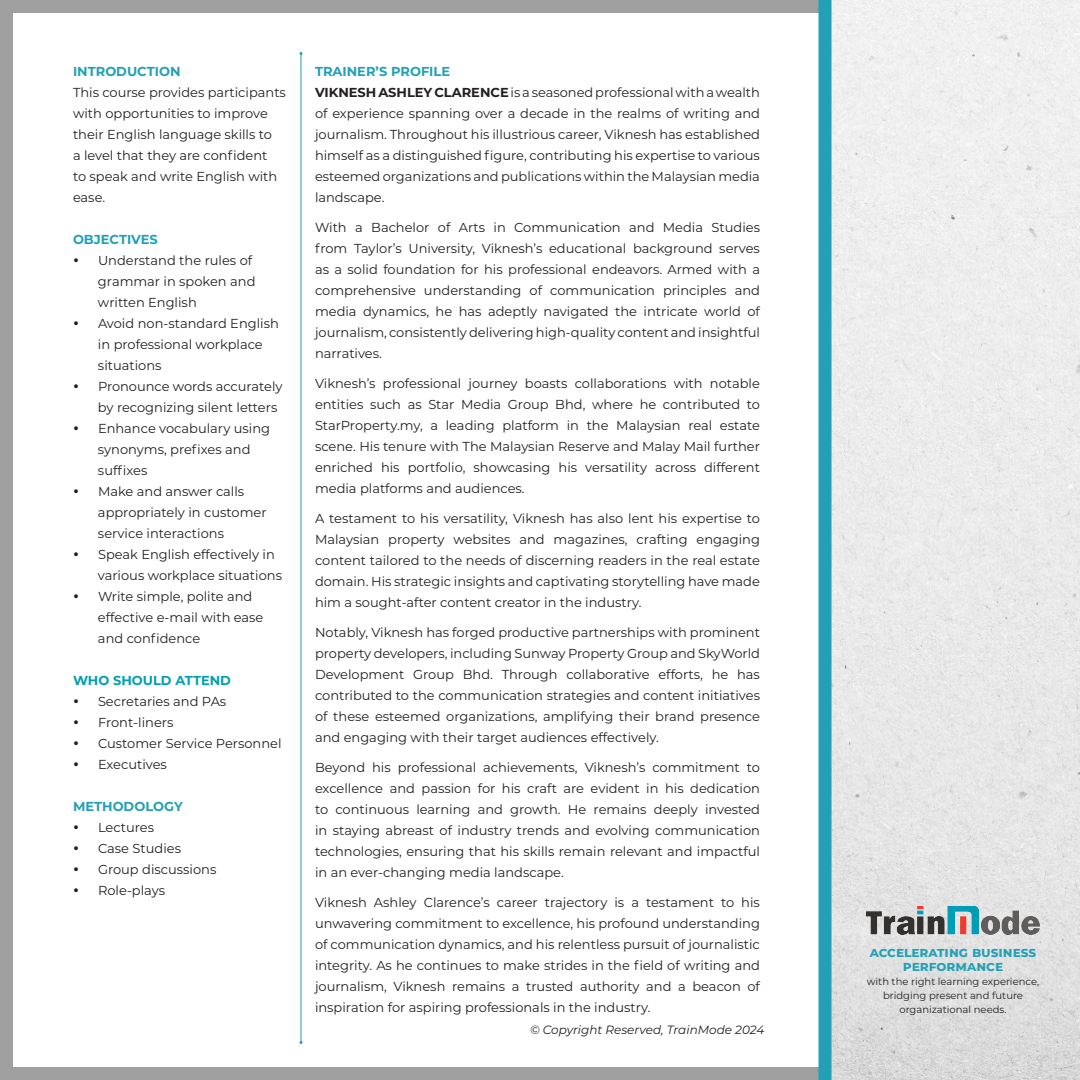
<style>
.page{position:relative;width:1080px;height:1080px;background:#fff}
.page>*{position:absolute;margin:0;border:0;box-sizing:border-box;transform-origin:0 0}
.t1{font:700 14px/14px "Montserrat";color:#21a0b6;text-align:center}
.t2{font:13px/21px "Montserrat";color:#231f20}
.t3{font:700 13px "Montserrat";color:#21a0b6}
.t4{font:700 13px "Montserrat";color:#00a0b0}
.t5{font:italic 12px "Montserrat";color:#231f20}
.t6{font:10px/14px "Montserrat";color:#231f20;text-align:center}
.s1{font-weight:700}
</style>
<div class="page">
<div style="left:0;top:1067px;width:823px;height:13px;background:#9f9f9f"></div>
<div style="left:0;top:0;width:824px;height:14px;background:#9f9f9f"></div>
<img style="left:832px;top:0;width:248px;height:1080px">
<img style="left:867px;top:906px;width:172px;height:29px">
<div style="left:818px;top:0;width:14px;height:1080px;background:#21a0b6"></div>
<div style="left:0;top:0;width:13px;height:1080px;background:#9f9f9f"></div>
<hr style="left:301px;top:54px;width:1px;height:988px;background:#21a0b6">
<p class="t3" style="left:73px;top:62px;width:109px">INTRODUCTION</p>
<p class="t2" style="left:73px;top:81px;width:215px">This course provides participants with opportunities to improve their English language skills to<br>a level that they are confident<br>to speak and write English with ease.</p>
<p class="t3" style="left:73px;top:230px;width:86px">OBJECTIVES</p>
<p class="t2" style="left:98px;top:249px;width:159px;text-indent:-25px">• Understand the rules of grammar in spoken and written English</p>
<p class="t2" style="left:98px;top:312px;width:182px;text-indent:-25px">• Avoid non-standard English in professional workplace situations</p>
<p class="t2" style="left:98px;top:375px;width:186px;text-indent:-25px">• Pronounce words accurately by recognizing silent letters</p>
<p class="t2" style="left:98px;top:417px;width:174px;text-indent:-25px">• Enhance vocabulary using synonyms, prefixes and suffixes</p>
<p class="t2" style="left:98px;top:480px;width:170px;text-indent:-25px">• Make and answer calls appropriately in customer service interactions</p>
<p class="t2" style="left:98px;top:543px;width:186px;text-indent:-25px">• Speak English effectively in various workplace situations</p>
<p class="t2" style="left:98px;top:585px;width:167px;text-indent:-25px">• Write simple, polite and effective e-mail with ease and confidence</p>
<p class="t4" style="left:73px;top:671px;width:160px">WHO SHOULD ATTEND</p>
<p class="t2" style="left:73px;top:690px;width:155px">• Secretaries and PAs</p>
<p class="t2" style="left:73px;top:711px;width:102px">• Front-liners</p>
<p class="t2" style="left:73px;top:732px;width:210px">• Customer Service Personnel</p>
<p class="t2" style="left:73px;top:753px;width:95px">• Executives</p>
<p class="t3" style="left:73px;top:797px;width:111px">METHODOLOGY</p>
<p class="t2" style="left:73px;top:816px;width:83px">• Lectures</p>
<p class="t2" style="left:73px;top:837px;width:110px">• Case Studies</p>
<p class="t2" style="left:73px;top:858px;width:145px">• Group discussions</p>
<p class="t2" style="left:73px;top:879px;width:94px">• Role-plays</p>
<p class="t3" style="left:315px;top:62px;width:137px">TRAINER’S PROFILE</p>
<p class="t2" style="left:315px;top:81px;width:447px;text-align:justify"><span class="s1">VIKNESH ASHLEY CLARENCE</span> is a seasoned professional with a wealth of experience spanning over a decade in the realms of writing and journalism. Throughout his illustrious career, Viknesh has established himself as a distinguished figure, contributing his expertise to various esteemed organizations and publications within the Malaysian media landscape.</p>
<p class="t2" style="left:315px;top:216px;width:447px;text-align:justify">With a Bachelor of Arts in Communication and Media Studies from Taylor’s University, Viknesh’s educational background serves as a solid foundation for his professional endeavors. Armed with a comprehensive understanding of communication principles and media dynamics, he has adeptly navigated the intricate world of journalism, consistently delivering high-quality content and insightful narratives.</p>
<p class="t2" style="left:315px;top:372px;width:447px;text-align:justify">Viknesh’s professional journey boasts collaborations with notable entities such as Star Media Group Bhd, where he contributed to StarProperty.my, a leading platform in the Malaysian real estate scene. His tenure with The Malaysian Reserve and Malay Mail further enriched his portfolio, showcasing his versatility across different media platforms and audiences.</p>
<p class="t2" style="left:315px;top:507px;width:447px;text-align:justify">A testament to his versatility, Viknesh has also lent his expertise to Malaysian property websites and magazines, crafting engaging content tailored to the needs of discerning readers in the real estate domain. His strategic insights and captivating storytelling have made him a sought-after content creator in the industry.</p>
<p class="t2" style="left:315px;top:621px;width:447px;text-align:justify">Notably, Viknesh has forged productive partnerships with prominent property developers, including Sunway Property Group and SkyWorld Development Group Bhd. Through collaborative efforts, he has contributed to the communication strategies and content initiatives of these esteemed organizations, amplifying their brand presence and engaging with their target audiences effectively.</p>
<p class="t2" style="left:315px;top:756px;width:447px;text-align:justify">Beyond his professional achievements, Viknesh’s commitment to excellence and passion for his craft are evident in his dedication to continuous learning and growth. He remains deeply invested in staying abreast of industry trends and evolving communication technologies, ensuring that his skills remain relevant and impactful in an ever-changing media landscape.</p>
<p class="t2" style="left:315px;top:891px;width:447px;text-align:justify">Viknesh Ashley Clarence’s career trajectory is a testament to his unwavering commitment to excellence, his profound understanding of communication dynamics, and his relentless pursuit of journalistic integrity. As he continues to make strides in the field of writing and journalism, Viknesh remains a trusted authority and a beacon of inspiration for aspiring professionals in the industry.</p>
<p class="t5" style="left:530px;top:1021px;width:236px">© Copyright Reserved, TrainMode 2024</p>
<p class="t1" style="left:870px;top:944px;width:168px">accelerating business performance</p>
<p class="t6" style="left:867px;top:974px;width:174px">with the right learning experience, bridging present and future organizational needs.</p>
</div>
